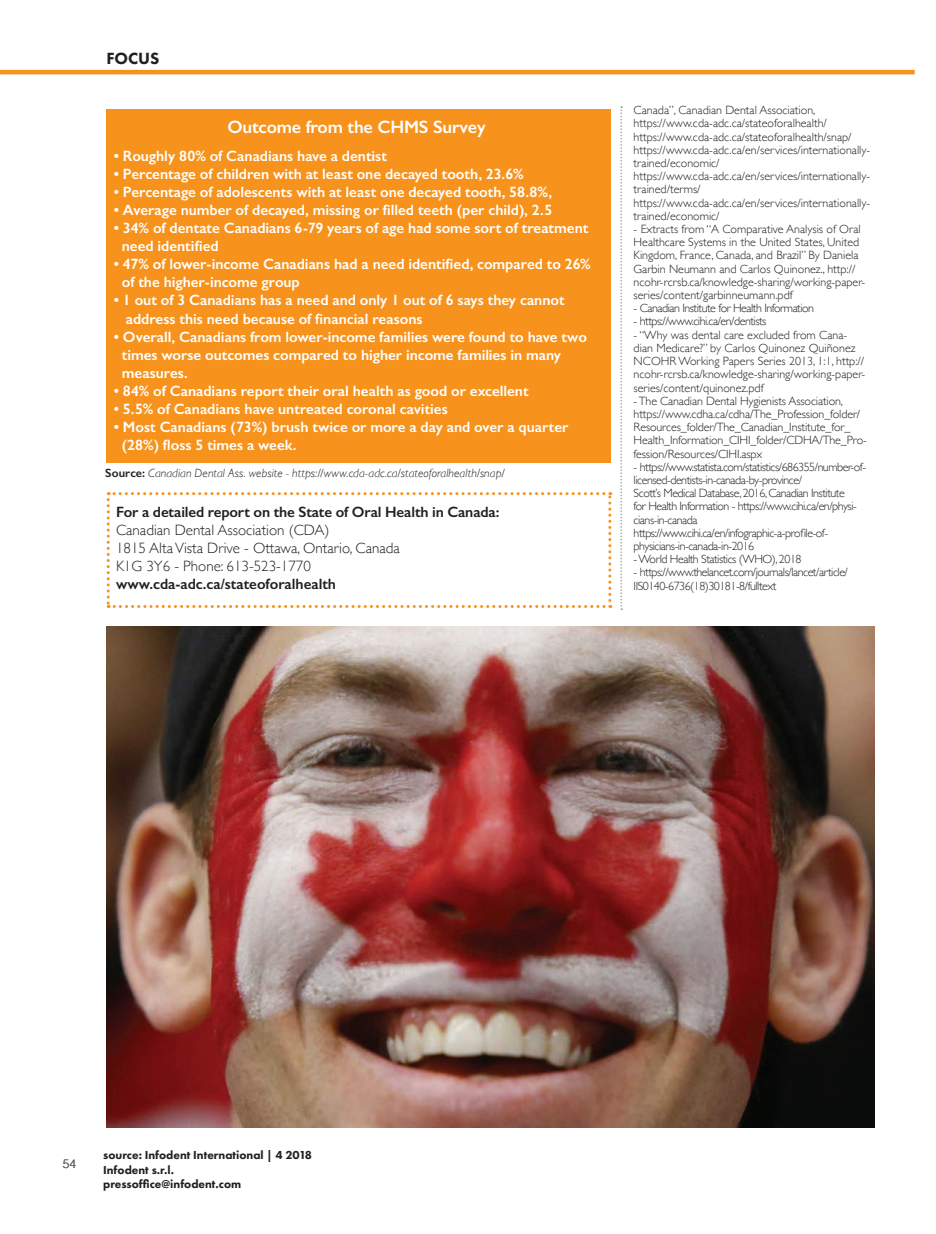
<style>
.page{position:relative;width:936px;height:1234px;background:#fff}
.page>*{position:absolute;margin:0;border:0;box-sizing:border-box;transform-origin:0 0}
.t1{font:600 18px "Gill Sans";letter-spacing:-.01em;color:#fff}
.t2{font:800 16.8px "Futura PT";color:#231f20}
.t3{font:600 15px/18px "Gill Sans";color:#fff}
.t4{font:300 15px/18px "Gill Sans";color:#231f20}
.t5{font:600 15px "Gill Sans";letter-spacing:-.005em;color:#231f20}
.t6{font:300 12px/13.2px "Gill Sans";color:#231f20}
.t7{font:300 12px/13.2px "Gill Sans";letter-spacing:-.04em;color:#231f20}
.t8{font:italic 300 12px "Gill Sans";letter-spacing:.005em;color:#231f20}
.t9{font:800 12px/14.4px "Futura PT";color:#231f20}
.t10{font:300 12px "Helvetica";color:#57585a}
.s1{font-weight:600;font-style:normal}
</style>
<div class="page">
<hr style="left:0;top:70px;width:914px;height:4px;background:#f7931d">
<svg style="left:620px;top:106px;width:2px;height:503px"></svg>
<div style="left:107px;top:109px;width:503px;height:353px;background:#f7931d"></div>
<svg style="left:107px;top:492px;width:504px;height:116px"></svg>
<img style="left:107px;top:626px;width:767px;height:501px">
<h2 class="t2" style="left:106px;top:48px;width:55px">FOCUS</h2>
<h1 class="t1" style="left:227px;top:116px;width:260px">Outcome from the CHMS Survey</h1>
<p class="t3" style="left:114px;top:147px;width:275px">• Roughly 80% of Canadians have a dentist</p>
<p class="t3" style="left:114px;top:165px;width:411px">• Percentage of children with at least one decayed tooth, 23.6%</p>
<p class="t3" style="left:114px;top:183px;width:440px">• Percentage of adolescents with at least one decayed tooth, 58.8%,</p>
<p class="t3" style="left:114px;top:201px;width:440px">• Average number of decayed, missing or filled teeth (per child), 2.5</p>
<p class="t3" style="left:122px;top:219px;width:468px;text-indent:-8px">• 34% of dentate Canadians 6-79 years of age had some sort of treatment need identified</p>
<p class="t3" style="left:122px;top:255px;width:470px;text-indent:-8px">• 47% of lower-income Canadians had a need identified, compared to 26% of the higher-income group</p>
<p class="t3" style="left:126px;top:291px;width:440px;text-indent:-12px">• 1 out of 3 Canadians has a need and only 1 out of 6 says they cannot address this need because of financial reasons</p>
<p class="t3" style="left:122px;top:327px;width:466px;text-indent:-8px">• Overall, Canadians from lower-income families were found to have two times worse outcomes compared to higher income families in many measures.</p>
<p class="t3" style="left:114px;top:381px;width:416px">• 84% of Canadians report their oral health as good or excellent</p>
<p class="t3" style="left:114px;top:399px;width:335px">• 5.5% of Canadians have untreated coronal cavities</p>
<p class="t3" style="left:122px;top:417px;width:448px;text-indent:-8px">• Most Canadians (73%) brush twice or more a day and over a quarter (28%) floss 5 times a week.</p>
<p class="t8" style="left:105px;top:466px;width:401px"><span class="s1">Source:</span> Canadian Dental Ass. website - https://www.cda-adc.ca/stateoforalhealth/snap/</p>
<p class="t5" style="left:116px;top:503px;width:385px">For a detailed report on the State of Oral Health in Canada:</p>
<p class="t4" style="left:116px;top:520px;width:285px">Canadian Dental Association (CDA)<br>1815 Alta Vista Drive - Ottawa, Ontario, Canada<br>K1G 3Y6 - Phone: 613-523-1770</p>
<p class="t5" style="left:116px;top:575px;width:221px">www.cda-adc.ca/stateoforalhealth</p>
<p class="t6" style="left:633px;top:103px;width:238px">Canada”, Canadian Dental Association, https://www.cda-adc.ca/stateoforalhealth/ https://www.cda-adc.ca/stateoforalhealth/snap/ https://www.cda-adc.ca/en/services/internationally&shy;trained/economic/ https://www.cda-adc.ca/en/services/internationally&shy;trained/terms/ https://www.cda-adc.ca/en/services/internationally&shy;trained/economic/</p>
<p class="t6" style="left:633px;top:222px;width:233px">- Extracts from “A Comparative Analysis of Oral Healthcare Systems in the United States, United Kingdom, France, Canada, and Brazil” By Daniela Garbin Neumann and Carlos Quinonez., http:// ncohr-rcrsb.ca/knowledge-sharing/working-paper&shy;series/content/garbinneumann.pdf</p>
<p class="t7" style="left:633px;top:301px;width:182px">- Canadian Institute for Health Information</p>
<p class="t7" style="left:633px;top:314px;width:134px">- https://www.cihi.ca/en/dentists</p>
<p class="t6" style="left:633px;top:327px;width:233px">- “Why was dental care excluded from Cana&shy;dian Medicare?” by Carlos Quinonez Quiñonez NCOHR Working Papers Series 2013, 1:1, http:// ncohr-rcrsb.ca/knowledge-sharing/working-paper&shy;series/content/quinonez.pdf</p>
<p class="t6" style="left:633px;top:393px;width:235px">- The Canadian Dental Hygienists Association, https://www.cdha.ca/cdha/The_Profession_folder/ Resources_folder/The_Canadian_Institute_for_ Health_Information_CIHI_folder/CDHA/The_Pro&shy;fession/Resources/CIHI.aspx</p>
<p class="t7" style="left:633px;top:459px;width:234px">- https://www.statista.com/statistics/686355/number-of&shy;licensed-dentists-in-canada-by-province/<br>Scott’s Medical Database, 2016, Canadian Institute<br>for Health Information - https://www.cihi.ca/en/physi&shy;cians-in-canada https://www.cihi.ca/en/infographic-a-profile-of&shy;physicians-in-canada-in-2016</p>
<p class="t7" style="left:633px;top:552px;width:169px">- World Health Statistics (WHO), 2018</p>
<p class="t7" style="left:633px;top:565px;width:216px">- https://www.thelancet.com/journals/lancet/article/<br>IIS0140-6736(18)30181-8/fulltext</p>
<p class="t10" style="left:63px;top:1153px;width:15px">54</p>
<p class="t9" style="left:103px;top:1147px;width:210px">source: Infodent International | 4 2018<br>Infodent s.r.l. pressoffice@infodent.com</p>
</div>
